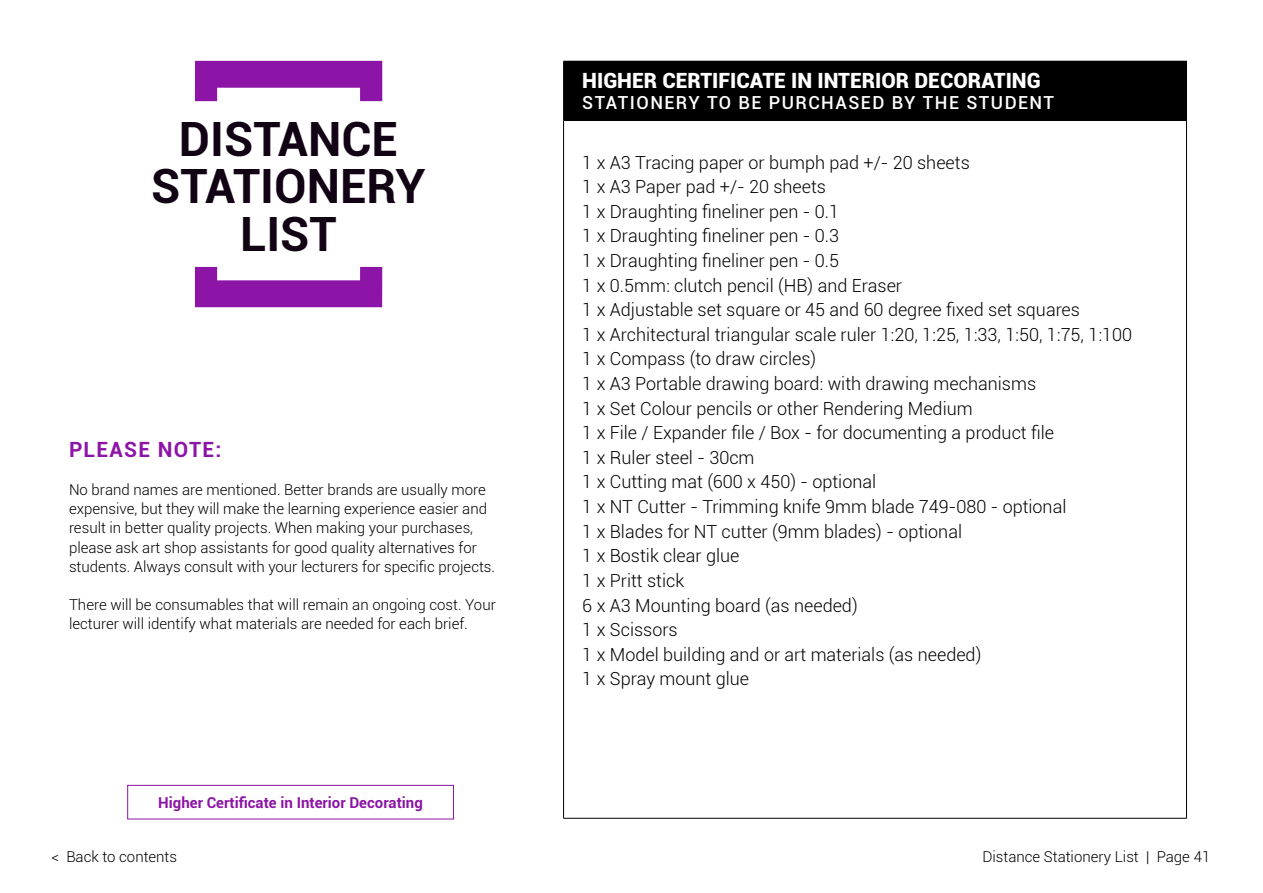
<style>
.page{position:relative;width:1263px;height:893px;background:#fff}
.page>*{position:absolute;margin:0;border:0;box-sizing:border-box;transform-origin:0 0}
.t1{font:700 47.25px/47.2px "Roboto";color:#120314;text-align:center}
.t2{font:900 21px "Roboto";color:#fff}
.t3{font:700 21px "Roboto";letter-spacing:.06em;color:#8c14a6}
.t4{font:300 18px/24.6px "Roboto";color:#000}
.t5{font:500 18px "Roboto";letter-spacing:.08em;color:#fff}
.t6{font:300 15px/19.2px "Roboto";color:#000}
.t7{font:700 15px "Roboto";color:#8c14a6}
</style>
<div class="page">
<div style="left:564px;top:61px;width:622px;height:59px;background:#000"></div>
<hr style="left:563px;top:61px;width:624px;height:1px;background:#000">
<hr style="left:563px;top:62px;width:1px;height:58px;background:#000">
<hr style="left:1186px;top:62px;width:1px;height:58px;background:#000">
<hr style="left:563px;top:120px;width:624px;height:1px;background:#000">
<hr style="left:563px;top:121px;width:1px;height:697px;background:#000">
<hr style="left:1186px;top:121px;width:1px;height:697px;background:#000">
<hr style="left:563px;top:818px;width:624px;height:1px;background:#000">
<div style="left:127px;top:785px;width:327px;height:34px;border:1px solid #8c14a6"></div>
<svg style="left:195px;top:267px;width:187px;height:40px"></svg>
<svg style="left:195px;top:61px;width:187px;height:40px"></svg>
<h1 class="t1" style="left:151px;top:114px;width:276px">DISTANCE<br>STATIONERY<br>LIST</h1>
<p class="t3" style="left:69px;top:434px;width:154px">PLEASE NOTE:</p>
<p class="t6" style="left:69px;top:480px;width:428px">No brand names are mentioned. Better brands are usually more expensive, but they will make the learning experience easier and result in better quality projects. When making your purchases, please ask art shop assistants for good quality alternatives for students. Always consult with your lecturers for specific projects.</p>
<p class="t6" style="left:69px;top:595px;width:428px">There will be consumables that will remain an ongoing cost. Your lecturer will identify what materials are needed for each brief.</p>
<p class="t7" style="left:158px;top:792px;width:266px">Higher Certificate in Interior Decorating</p>
<p class="t2" style="left:582px;top:66px;width:460px">HIGHER CERTIFICATE IN INTERIOR DECORATING</p>
<p class="t5" style="left:582px;top:90px;width:473px">STATIONERY TO BE PURCHASED BY THE STUDENT</p>
<p class="t4" style="left:582px;top:149px;width:551px">1 x A3 Tracing paper or bumph pad +/- 20 sheets<br>1 x A3 Paper pad +/- 20 sheets<br>1 x Draughting fineliner pen - 0.1<br>1 x Draughting fineliner pen - 0.3<br>1 x Draughting fineliner pen - 0.5<br>1 x 0.5mm: clutch pencil (HB) and Eraser<br>1 x Adjustable set square or 45 and 60 degree fixed set squares<br>1 x Architectural triangular scale ruler 1:20, 1:25, 1:33, 1:50, 1:75, 1:100<br>1 x Compass (to draw circles)<br>1 x A3 Portable drawing board: with drawing mechanisms<br>1 x Set Colour pencils or other Rendering Medium<br>1 x File / Expander file / Box - for documenting a product file<br>1 x Ruler steel - 30cm<br>1 x Cutting mat (600 x 450) - optional<br>1 x NT Cutter - Trimming knife 9mm blade 749-080 - optional<br>1 x Blades for NT cutter (9mm blades) - optional<br>1 x Bostik clear glue<br>1 x Pritt stick<br>6 x A3 Mounting board (as needed)<br>1 x Scissors<br>1 x Model building and or art materials (as needed)<br>1 x Spray mount glue</p>
<p class="t6" style="left:51px;top:846px;width:127px">&lt; Back to contents</p>
<p class="t6" style="left:982px;top:846px;width:229px">Distance Stationery List | Page 41</p>
</div>
